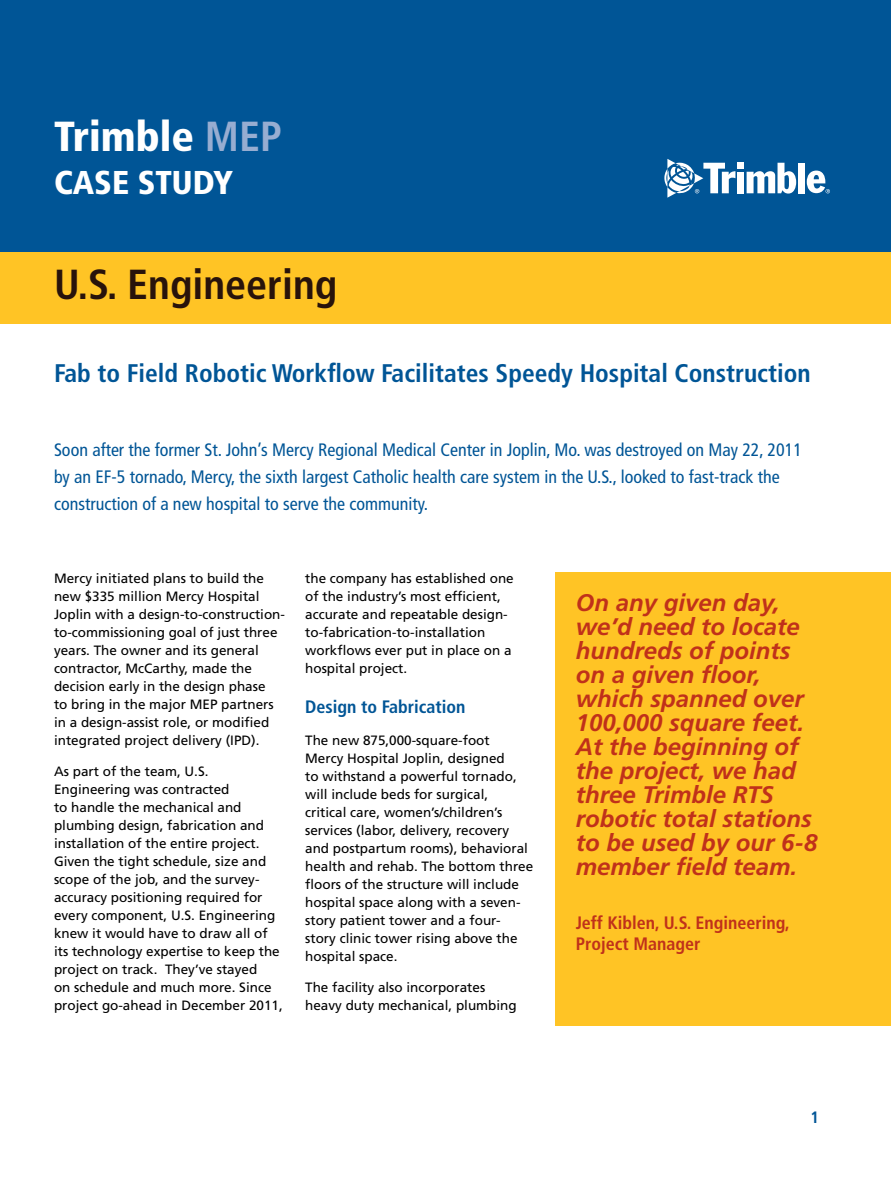
<style>
.page{position:relative;width:891px;height:1188px;background:#fff}
.page>*{position:absolute;margin:0;border:0;box-sizing:border-box;transform-origin:0 0}
.t1{font:700 condensed 42px "Frutiger LT Std";color:#28130b}
.t2{font:900 condensed 42px "Frutiger LT Std";color:#fff}
.t3{font:900 condensed 33px "Frutiger LT Std";color:#fff}
.Objective_Statement{font:700 condensed 25.5px "Frutiger LT Std";color:#005596}
.Call_Out{font:italic 700 24px/24px "Frutiger LT Std";color:#c0311a}
.Bio_Summary{font:condensed 18px/27px "Frutiger LT Std";color:#005596}
.Call_Out-2{font:700 condensed 18px/21px "Frutiger LT Std";color:#c0311a}
.body{font:700 condensed 18px "Frutiger LT Std";color:#005596}
.body-2{font:700 condensed 16.5px "Frutiger LT Std";color:#005596}
.body-3{font:13.5px/18px "Frutiger LT Std";color:#000}
.s1{font-weight:700;color:#97add1}
</style>
<div class="page">
<div style="left:0;top:0;width:891px;height:259px;background:#005596"></div>
<div style="left:737px;top:172px;width:7px;height:21px;background:#fff"></div>
<svg style="left:747px;top:163px;width:49px;height:31px"></svg>
<div style="left:798px;top:163px;width:7px;height:30px;background:#fff"></div>
<div style="left:737px;top:163px;width:7px;height:6px;background:#fff"></div>
<svg style="left:807px;top:171px;width:23px;height:22px"></svg>
<svg style="left:664px;top:159px;width:71px;height:39px"></svg>
<div style="left:0;top:253px;width:891px;height:71px;background:#ffc425"></div>
<div style="left:556px;top:572px;width:335px;height:454px;background:#ffc425"></div>
<h1 class="t2" style="left:54px;top:111px;width:230px">Trimble <span class="s1">MEP</span></h1>
<h2 class="t3" style="left:54px;top:163px;width:181px">CASE STUDY</h2>
<p class="t1" style="left:54px;top:260px;width:285px">U.S. Engineering</p>
<p class="Objective_Statement" style="left:54px;top:358px;width:758px">Fab to Field Robotic Workflow Facilitates Speedy Hospital Construction</p>
<p class="Bio_Summary" style="left:54px;top:437px;width:750px">Soon after the former St. John’s Mercy Regional Medical Center in Joplin, Mo. was destroyed on May 22, 2011 by an EF-5 tornado, Mercy, the sixth largest Catholic health care system in the U.S., looked to fast-track the construction of a new hospital to serve the community.</p>
<p class="body-3" style="left:54px;top:569px;width:232px">Mercy initiated plans to build the new $335 million Mercy Hospital Joplin with a design-to-construction&shy;to-commissioning goal of just three years. The owner and its general contractor, McCarthy, made the decision early in the design phase<br>to bring in the major MEP partners in a design-assist role, or modified integrated project delivery (IPD).</p>
<p class="body-3" style="left:54px;top:762px;width:230px">As part of the team, U.S.<br>Engineering was contracted<br>to handle the mechanical and plumbing design, fabrication and installation of the entire project.<br>Given the tight schedule, size and scope of the job, and the survey&shy;accuracy positioning required for every component, U.S. Engineering knew it would have to draw all of its technology expertise to keep the project on track. They’ve stayed<br>on schedule and much more. Since project go-ahead in December 2011,</p>
<p class="body-3" style="left:305px;top:569px;width:210px">the company has established one of the industry’s most efficient, accurate and repeatable design&shy;to-fabrication-to-installation workflows ever put in place on a hospital project.</p>
<p class="body" style="left:305px;top:696px;width:162px">Design to Fabrication</p>
<p class="body-3" style="left:305px;top:731px;width:230px">The new 875,000-square-foot<br>Mercy Hospital Joplin, designed<br>to withstand a powerful tornado, will include beds for surgical,<br>critical care, women’s/children’s services (labor, delivery, recovery and postpartum rooms), behavioral health and rehab. The bottom three floors of the structure will include hospital space along with a seven&shy;story patient tower and a four&shy;story clinic tower rising above the hospital space.</p>
<p class="body-3" style="left:305px;top:978px;width:213px">The facility also incorporates heavy duty mechanical, plumbing</p>
<p class="Call_Out" style="left:576px;top:590px;width:243px">On any given day, we’d need to locate hundreds of points on a given floor, which spanned over<br>100,000 square feet.<br>At the beginning of the project, we had three Trimble RTS robotic total stations to be used by our 6-8 member field team.</p>
<p class="Call_Out-2" style="left:576px;top:913px;width:215px">Jeff Kiblen, U.S. Engineering,<br>Project Manager</p>
<p class="body-2" style="left:811px;top:1107px;width:10px">1</p>
</div>
